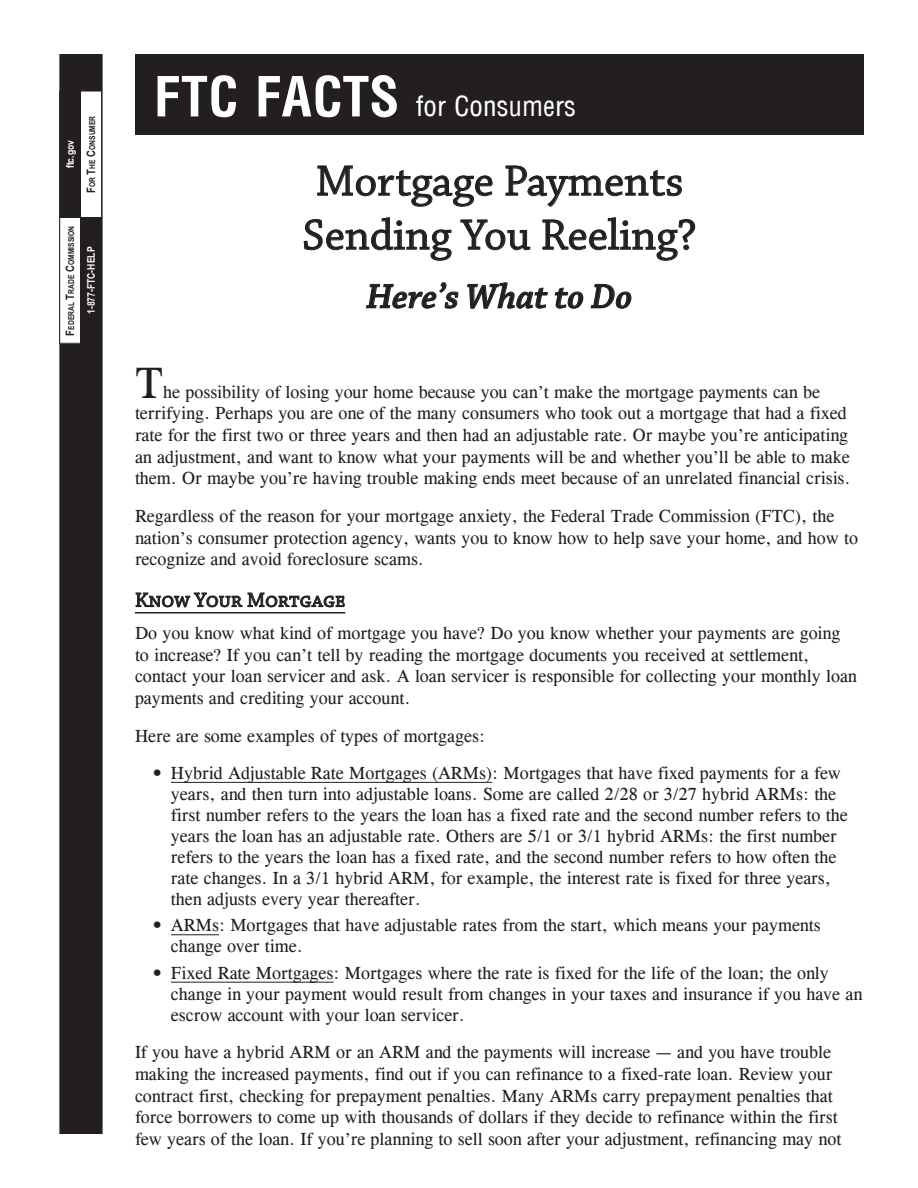
<style>
.page{position:relative;width:918px;height:1188px;background:#fff}
.page>*{position:absolute;margin:0;border:0;box-sizing:border-box;transform-origin:0 0}
.t1{font:45px/54px "Chaparral Pro";letter-spacing:-.005em;color:#231f20}
.t2{font:45px "CG Times";color:#231f20}
.t3{font:italic 600 36px "Chaparral Pro";color:#231f20}
.t4{font:condensed 27px "Arena";color:#fff}
.t5{font:21px "Chaparral Pro";color:#231f20}
.t6{font:18px/21.6px "CG Times";color:#231f20}
.t7{font:700 10.5px "Arial Narrow";color:#fff}
.t8{font:700 8.1px "Arial Narrow";color:#231f20}
.s1{font-size:11.7px}
.s2{font-weight:700;font-size:54px}
</style>
<div class="page">
<div style="left:136px;top:55px;width:727px;height:79px;background:#231f20"></div>
<div style="left:135px;top:54px;width:729px;height:81px;border:2px solid #231f20"></div>
<div style="left:60px;top:55px;width:42px;height:1078px;background:#231f20"></div>
<div style="left:59px;top:54px;width:44px;height:1080px;border:2px solid #231f20"></div>
<div style="left:60px;top:91px;width:42px;height:252px;background:#fff"></div>
<div style="left:59px;top:91px;width:43px;height:253px;border:1px solid #231f20"></div>
<div style="left:60px;top:91px;width:21px;height:126px;background:#231f20"></div>
<div style="left:81px;top:217px;width:21px;height:126px;background:#231f20"></div>
<hr style="left:135px;top:612px;width:210px;height:2px;background:#231f20">
<hr style="left:171px;top:782px;width:321px;height:1px;background:#231f20">
<hr style="left:171px;top:934px;width:48px;height:1px;background:#231f20">
<hr style="left:171px;top:982px;width:163px;height:1px;background:#231f20">
<svg style="left:317px;top:165px;width:176px;height:42px"></svg>
<svg style="left:505px;top:165px;width:177px;height:42px"></svg>
<svg style="left:303px;top:217px;width:149px;height:44px"></svg>
<svg style="left:460px;top:219px;width:71px;height:31px"></svg>
<svg style="left:542px;top:217px;width:153px;height:44px"></svg>
<svg style="left:366px;top:282px;width:93px;height:27px"></svg>
<svg style="left:467px;top:282px;width:81px;height:27px"></svg>
<svg style="left:554px;top:288px;width:30px;height:21px"></svg>
<svg style="left:590px;top:284px;width:42px;height:25px"></svg>
<svg style="left:135px;top:592px;width:210px;height:16px"></svg>
<p class="t7" style="left:62px;top:168px;width:30px;rotate:-90deg">ftc.gov</p>
<p class="t8" style="left:86px;top:193px;width:79px;rotate:-90deg"><span class="s1">F</span>OR <span class="s1">T</span>HE <span class="s1">C</span>ONSUMER</p>
<p class="t8" style="left:65px;top:336px;width:111px;rotate:-90deg"><span class="s1">F</span>EDERAL <span class="s1">T</span>RADE <span class="s1">C</span>OMMISSION</p>
<p class="t7" style="left:83px;top:314px;width:69px;rotate:-90deg">1-877-FTC-HELP</p>
<h3 class="t4" style="left:154px;top:95px;width:424px"><span class="s2">FTC FACTS</span> for Consumers</h3>
<h1 class="t1" style="left:302px;top:156px;width:396px">Mortgage Payments<br>Sending You Reeling?</h1>
<h2 class="t3" style="left:367px;top:276px;width:267px">Here’s What to Do</h2>
<h1 class="t2" style="left:135px;top:357px;width:30px">T</h1>
<p class="t6" style="left:135px;top:381px;width:717px;text-align:center">he possibility of losing your home because you can’t make the mortgage payments can be terrifying. Perhaps you are one of the many consumers who took out a mortgage that had a fixed rate for the first two or three years and then had an adjustable rate. Or maybe you’re anticipating an adjustment, and want to know what your payments will be and whether you’ll be able to make them. Or maybe you’re having trouble making ends meet because of an unrelated financial crisis.</p>
<p class="t6" style="left:135px;top:505px;width:725px">Regardless of the reason for your mortgage anxiety, the Federal Trade Commission (FTC), the nation’s consumer protection agency, wants you to know how to help save your home, and how to recognize and avoid foreclosure scams.</p>
<p class="t5" style="left:135px;top:588px;width:212px">Know Your Mortgage</p>
<p class="t6" style="left:135px;top:622px;width:723px">Do you know what kind of mortgage you have? Do you know whether your payments are going to increase? If you can’t tell by reading the mortgage documents you received at settlement, contact your loan servicer and ask. A loan servicer is responsible for collecting your monthly loan payments and crediting your account.</p>
<p class="t6" style="left:135px;top:725px;width:352px">Here are some examples of types of mortgages:</p>
<p class="t6" style="left:171px;top:762px;width:678px;line-height:21px;text-indent:-18px">• Hybrid Adjustable Rate Mortgages (ARMs): Mortgages that have fixed payments for a few years, and then turn into adjustable loans. Some are called 2/28 or 3/27 hybrid ARMs: the first number refers to the years the loan has a fixed rate and the second number refers to the years the loan has an adjustable rate. Others are 5/1 or 3/1 hybrid ARMs: the first number refers to the years the loan has a fixed rate, and the second number refers to how often the rate changes. In a 3/1 hybrid ARM, for example, the interest rate is fixed for three years, then adjusts every year thereafter.</p>
<p class="t6" style="left:171px;top:915px;width:651px;line-height:21px;text-indent:-18px">• ARMs: Mortgages that have adjustable rates from the start, which means your payments change over time.</p>
<p class="t6" style="left:171px;top:962px;width:693px;line-height:21px;text-indent:-18px">• Fixed Rate Mortgages: Mortgages where the rate is fixed for the life of the loan; the only change in your payment would result from changes in your taxes and insurance if you have an escrow account with your loan servicer.</p>
<p class="t6" style="left:135px;top:1042px;width:708px">If you have a hybrid ARM or an ARM and the payments will increase — and you have trouble making the increased payments, find out if you can refinance to a fixed-rate loan. Review your contract first, checking for prepayment penalties. Many ARMs carry prepayment penalties that force borrowers to come up with thousands of dollars if they decide to refinance within the first few years of the loan. If you’re planning to sell soon after your adjustment, refinancing may not</p>
</div>
